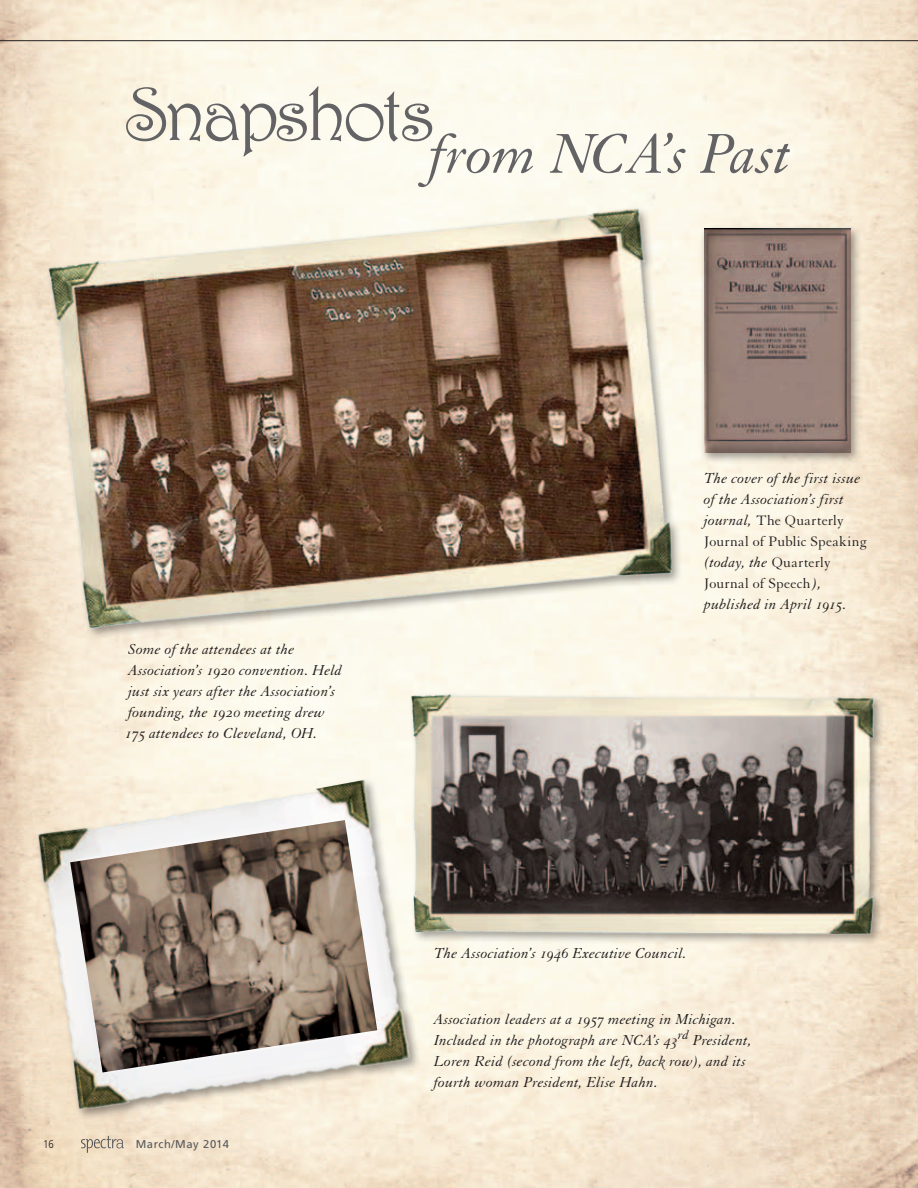
<style>
.page{position:relative;width:918px;height:1188px;background:#fff}
.page>*{position:absolute;margin:0;border:0;box-sizing:border-box;transform-origin:0 0}
.t1{font:75.9px "Harrington";letter-spacing:-.06em;color:#636366}
.t2{font:italic 60.9px "Granjon";color:#636366}
.t3{font:15.75px/21px "Granjon Italic Os F";letter-spacing:.015em;color:#231f20}
.t4{font:15px/21px "Granjon";letter-spacing:.015em;color:#231f20}
.t5{font:11.25px "Frutiger";letter-spacing:.05em;color:#57585a}
.t6{font:300 condensed 11.25px "Frutiger";color:#231f20}
.s1{font-family:"Granjon Italic Os F";font-size:15.75px}
.s2{font-family:"Granjon";font-size:15px}
</style>
<div class="page">
<hr style="left:0;top:40px;width:918px;height:1px;background:#231f20">
<svg style="left:81px;top:1136px;width:43px;height:17px"></svg>
<div style="left:699px;top:224px;width:163px;height:240px;background:#231f20;opacity:.45"></div>
<div style="left:704px;top:228px;width:148px;height:227px;background:#231f20;opacity:.4"></div>
<div style="left:35px;top:776px;width:387px;height:345px;background:#231f20;opacity:.45"></div>
<img style="left:29px;top:806px;width:215px;height:309px">
<img style="left:181px;top:779px;width:232px;height:311px">
<img style="left:70px;top:820px;width:307px;height:252px">
<img style="left:39px;top:189px;width:633px;height:449px">
<img style="left:402px;top:684px;width:484px;height:260px">
<h1 class="t1" style="left:125px;top:68px;width:312px">Snapshots</h1>
<h2 class="t2" style="left:430px;top:121px;width:363px">from NCA’s Past</h2>
<p class="t3" style="left:125px;top:639px;width:219px">Some of the attendees at the Association’s 1920 convention. Held just six years after the Association’s founding, the 1920 meeting drew 175 attendees to Cleveland, OH.</p>
<p class="t6" style="left:43px;top:1137px;width:12px">16</p>
<p class="t5" style="left:136px;top:1137px;width:95px">March/May 2014</p>
<p class="t3" style="left:704px;top:468px;width:158px">The cover of the first issue of the Association’s first</p>
<p class="t4" style="left:704px;top:510px;width:164px"><span class="s1">journal,</span> The Quarterly<br>Journal of Public Speaking</p>
<p class="t3" style="left:704px;top:552px;width:128px">(today, the <span class="s2">Quarterly</span></p>
<p class="t4" style="left:704px;top:573px;width:119px">Journal of Speech <span class="s1">),</span></p>
<p class="t3" style="left:704px;top:594px;width:144px">published in April 1915.</p>
<p class="t3" style="left:434px;top:943px;width:254px">The Association’s 1946 Executive Council.</p>
<p class="t3" style="left:434px;top:1009px;width:319px">Association leaders at a 1957 meeting in Michigan.<br>Included in the photograph are NCA’s 43<sup>rd</sup> President, Loren Reid (second from the left, back row), and its fourth woman President, Elise Hahn.</p>
</div>
